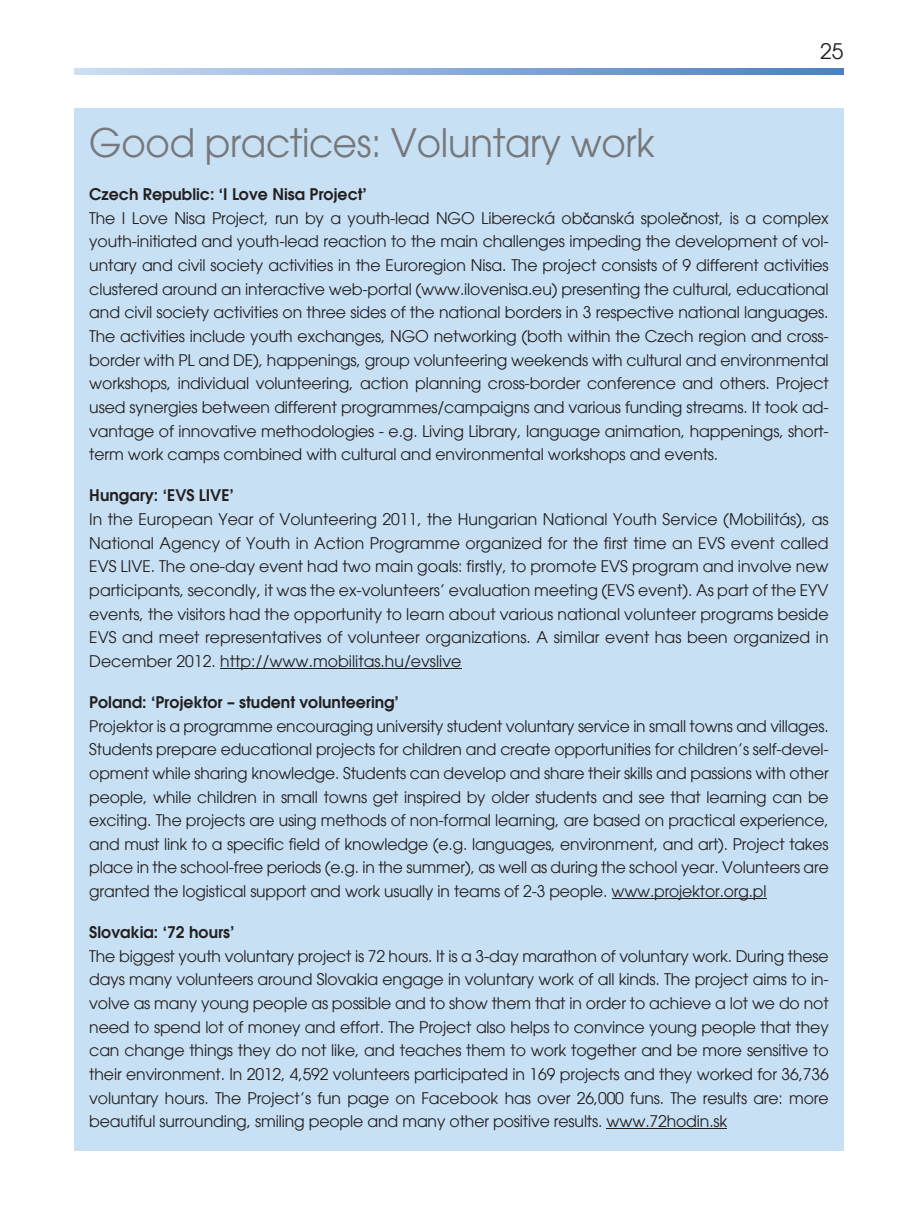
<style>
.page{position:relative;width:918px;height:1216px;background:#fff}
.page>*{position:absolute;margin:0;border:0;box-sizing:border-box;transform-origin:0 0}
.t1{font:38.5px "Avant Garde";letter-spacing:-.01em;color:#76787b}
.t2{font:21px "Avant Garde";color:#231f20}
.t3{font:15.75px/23.6px "Avant Garde";letter-spacing:-.01em;color:#231f20;text-align:justify}
.t4{font:600 15.75px "Avant Garde";color:#231f20}
.s1{font-weight:600}
.s2{font-family:"Arial"}
</style>
<div class="page">
<svg style="left:74px;top:68px;width:769px;height:6px;background:#8bacd8"></svg>
<div style="left:74px;top:109px;width:769px;height:1041px;background:#c7e0f3"></div>
<hr style="left:220px;top:668px;width:241px;height:1px;background:#231f20">
<hr style="left:611px;top:898px;width:155px;height:1px;background:#231f20">
<hr style="left:606px;top:1128px;width:121px;height:1px;background:#231f20">
<h2 class="t2" style="left:820px;top:39px;width:25px">25</h2>
<h1 class="t1" style="left:89px;top:119px;width:567px">Good practices: Voluntary work</h1>
<p class="t3" style="left:89px;top:183px;width:741px;text-align:left"><span class="s1">Czech Republic: ‘I Love Nisa Project’<br></span>The I Love Nisa Project, run by a youth-lead NGO Liberecká ob<span class="s2">č</span>anská spole<span class="s2">č</span>nost, is a complex youth-initiated and youth-lead reaction to the main challenges impeding the development of vol&shy;untary and civil society activities in the Euroregion Nisa. The project consists of 9 different activities clustered around an interactive web-portal (www.ilovenisa.eu) presenting the cultural, educational and civil society activities on three sides of the national borders in 3 respective national languages.<br>The activities include youth exchanges, NGO networking (both within the Czech region and cross&shy;border with PL and DE), happenings, group volunteering weekends with cultural and environmental workshops, individual volunteering, action planning cross-border conference and others. Project used synergies between different programmes/campaigns and various funding streams. It took ad&shy;vantage of innovative methodologies - e.g. Living Library, language animation, happenings, short&shy;term work camps combined with cultural and environmental workshops and events.</p>
<p class="t4" style="left:89px;top:485px;width:146px">Hungary: ‘EVS LIVE’</p>
<p class="t3" style="left:89px;top:507px;width:741px">In the European Year of Volunteering 2011, the Hungarian National Youth Service (Mobilitás), as National Agency of Youth in Action Programme organized for the first time an EVS event called EVS LIVE. The one-day event had two main goals: firstly, to promote EVS program and involve new participants, secondly, it was the ex-volunteers’ evaluation meeting (EVS event). As part of the EYV events, the visitors had the opportunity to learn about various national volunteer programs beside EVS and meet representatives of volunteer organizations. A similar event has been organized in December 2012. http://www.mobilitas.hu/evslive</p>
<p class="t4" style="left:89px;top:692px;width:311px">Poland: ‘Projektor – student volunteering’</p>
<p class="t3" style="left:89px;top:714px;width:741px">Projektor is a programme encouraging university student voluntary service in small towns and villages.<br>Students prepare educational projects for children and create opportunities for children’s self-devel&shy;opment while sharing knowledge. Students can develop and share their skills and passions with other people, while children in small towns get inspired by older students and see that learning can be exciting. The projects are using methods of non-formal learning, are based on practical experience, and must link to a specific field of knowledge (e.g. languages, environment, and art). Project takes place in the school-free periods (e.g. in the summer), as well as during the school year. Volunteers are granted the logistical support and work usually in teams of 2-3 people. www.projektor.org.pl</p>
<p class="t4" style="left:89px;top:922px;width:147px">Slovakia: ‘72 hours’</p>
<p class="t3" style="left:89px;top:944px;width:741px">The biggest youth voluntary project is 72 hours. It is a 3-day marathon of voluntary work. During these days many volunteers around Slovakia engage in voluntary work of all kinds. The project aims to in&shy;volve as many young people as possible and to show them that in order to achieve a lot we do not need to spend lot of money and effort. The Project also helps to convince young people that they can change things they do not like, and teaches them to work together and be more sensitive to their environment. In 2012, 4,592 volunteers participated in 169 projects and they worked for 36,736 voluntary hours. The Project’s fun page on Facebook has over 26,000 funs. The results are: more beautiful surrounding, smiling people and many other positive results. www.72hodin.sk</p>
</div>
